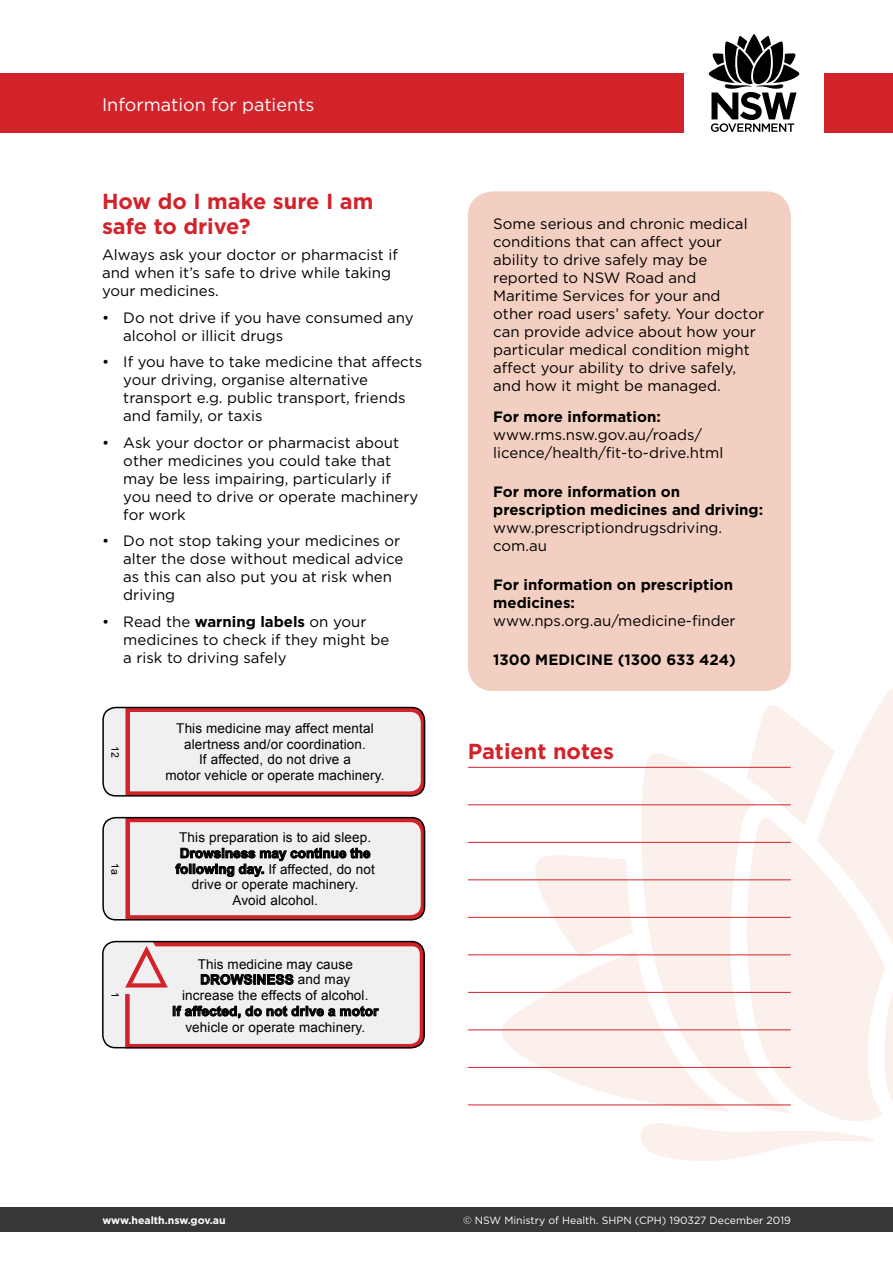
<style>
.page{position:relative;width:893px;height:1263px;background:#fff}
.page>*{position:absolute;margin:0;border:0;box-sizing:border-box;transform-origin:0 0}
.t1{font:700 21.75px/24.8px "Gotham";color:#d2232a}
.t2{font:18px "Gotham";color:#fff}
.t3{font:15px/18px "Gotham";color:#000}
.t4{font:700 15px/18px "Gotham";color:#000}
.t5{font:13.5px/15.8px "Arial";letter-spacing:.01em;color:#000;text-align:center}
.t6{font:700 13.5px "Arial";letter-spacing:.01em;color:#000}
.t7{font:10.5px "Gotham";color:#fff}
.t8{font:700 10.5px "Gotham";color:#fff}
.t9{font:10.5px "Arial";color:#000}
.s1{font-weight:700}
</style>
<div class="page">
<div style="left:103px;top:707px;width:321px;height:89px;background:#f0f0f0;border-radius:13px"></div>
<svg style="left:123px;top:706px;width:303px;height:88px"></svg>
<div style="left:102px;top:707px;width:323px;height:90px;border:2px solid #000;border-radius:13px"></div>
<div style="left:103px;top:818px;width:321px;height:102px;background:#f0f0f0;border-radius:13px"></div>
<svg style="left:123px;top:816px;width:303px;height:105px"></svg>
<div style="left:102px;top:817px;width:323px;height:103px;border:2px solid #000;border-radius:13px"></div>
<div style="left:103px;top:942px;width:321px;height:105px;background:#f0f0f0;border-radius:13px"></div>
<svg style="left:122px;top:940px;width:303px;height:109px"></svg>
<div style="left:824px;top:74px;width:69px;height:59px;background:#d2232a"></div>
<div style="left:0;top:74px;width:684px;height:59px;background:#d2232a"></div>
<svg style="left:709px;top:34px;width:90px;height:98px"></svg>
<div style="left:468px;top:191px;width:323px;height:500px;background:#f3cfc1;border-radius:26px"></div>
<div style="left:0;top:1207px;width:893px;height:25px;background:#383636"></div>
<svg style="left:502px;top:688px;width:391px;height:473px;fill:#fbf0eb"></svg>
<hr style="left:468px;top:767px;width:323px;height:1px;background:#d2232a">
<hr style="left:468px;top:804px;width:323px;height:1px;background:#d2232a">
<hr style="left:468px;top:842px;width:323px;height:1px;background:#d2232a">
<hr style="left:468px;top:879px;width:323px;height:1px;background:#d2232a">
<hr style="left:468px;top:917px;width:323px;height:1px;background:#d2232a">
<hr style="left:468px;top:954px;width:323px;height:1px;background:#d2232a">
<hr style="left:468px;top:992px;width:323px;height:1px;background:#d2232a">
<hr style="left:468px;top:1030px;width:323px;height:1px;background:#d2232a">
<hr style="left:468px;top:1067px;width:323px;height:1px;background:#d2232a">
<hr style="left:468px;top:1105px;width:323px;height:1px;background:#d2232a">
<p class="t2" style="left:102px;top:94px;width:214px">Information for patients</p>
<h1 class="t1" style="left:102px;top:189px;width:273px">How do I make sure I am safe to drive?</h1>
<p class="t3" style="left:102px;top:246px;width:297px">Always ask your doctor or pharmacist if and when it’s safe to drive while taking your medicines.</p>
<p class="t3" style="left:123px;top:308px;width:292px;text-indent:-21px">• Do not drive if you have consumed any alcohol or illicit drugs</p>
<p class="t3" style="left:123px;top:353px;width:301px;text-indent:-21px">• If you have to take medicine that affects your driving, organise alternative transport e.g. public transport, friends and family, or taxis</p>
<p class="t3" style="left:123px;top:433px;width:297px;text-indent:-21px">• Ask your doctor or pharmacist about other medicines you could take that may be less impairing, particularly if you need to drive or operate machinery for work</p>
<p class="t3" style="left:123px;top:532px;width:282px;text-indent:-21px">• Do not stop taking your medicines or alter the dose without medical advice as this can also put you at risk when driving</p>
<p class="t3" style="left:123px;top:612px;width:267px;text-indent:-21px">• Read the <span class="s1">warning labels</span> on your medicines to check if they might be a risk to driving safely</p>
<p class="t9" style="left:122px;top:746px;width:13px;rotate:90deg">12</p>
<p class="t9" style="left:122px;top:863px;width:13px;rotate:90deg">1a</p>
<p class="t9" style="left:122px;top:992px;width:7px;rotate:90deg">1</p>
<p class="t5" style="left:165px;top:720px;width:220px">This medicine may affect mental alertness and/or coordination.<br>If affected, do not drive a<br>motor vehicle or operate machinery.</p>
<p class="t5" style="left:179px;top:830px;width:193px">This preparation is to aid sleep.</p>
<p class="t5" style="left:176px;top:845px;width:201px"><span class="s1">Drowsiness may continue the following day.</span> If affected, do not drive or operate machinery.<br>Avoid alcohol.</p>
<p class="t5" style="left:182px;top:956px;width:188px">This medicine may cause<br><span class="s1">DROWSINESS</span> and may increase the effects of alcohol.</p>
<p class="t6" style="left:172px;top:1002px;width:208px">If affected, do not drive a motor</p>
<p class="t5" style="left:185px;top:1019px;width:181px">vehicle or operate machinery.</p>
<p class="t3" style="left:493px;top:215px;width:272px">Some serious and chronic medical conditions that can affect your ability to drive safely may be reported to NSW Road and<br>Maritime Services for your and other road users’ safety. Your doctor can provide advice about how your particular medical condition might affect your ability to drive safely, and how it might be managed.</p>
<p class="t4" style="left:493px;top:407px;width:169px">For more information:</p>
<p class="t3" style="left:493px;top:425px;width:232px">www.rms.nsw.gov.au/roads/ licence/health/fit-to-drive.html</p>
<p class="t4" style="left:493px;top:482px;width:271px">For more information on prescription medicines and driving:</p>
<p class="t3" style="left:493px;top:519px;width:230px">www.prescriptiondrugsdriving. com.au</p>
<p class="t4" style="left:493px;top:576px;width:241px">For information on prescription medicines:</p>
<p class="t3" style="left:493px;top:612px;width:244px">www.nps.org.au/medicine-finder</p>
<p class="t4" style="left:493px;top:651px;width:244px">1300 MEDICINE (1300 633 424)</p>
<h1 class="t1" style="left:468px;top:738px;width:148px">Patient notes</h1>
<p class="t8" style="left:102px;top:1213px;width:125px">www.health.nsw.gov.au</p>
<p class="t7" style="left:463px;top:1214px;width:329px">© NSW Ministry of Health. SHPN (CPH) 190327 December 2019</p>
</div>
